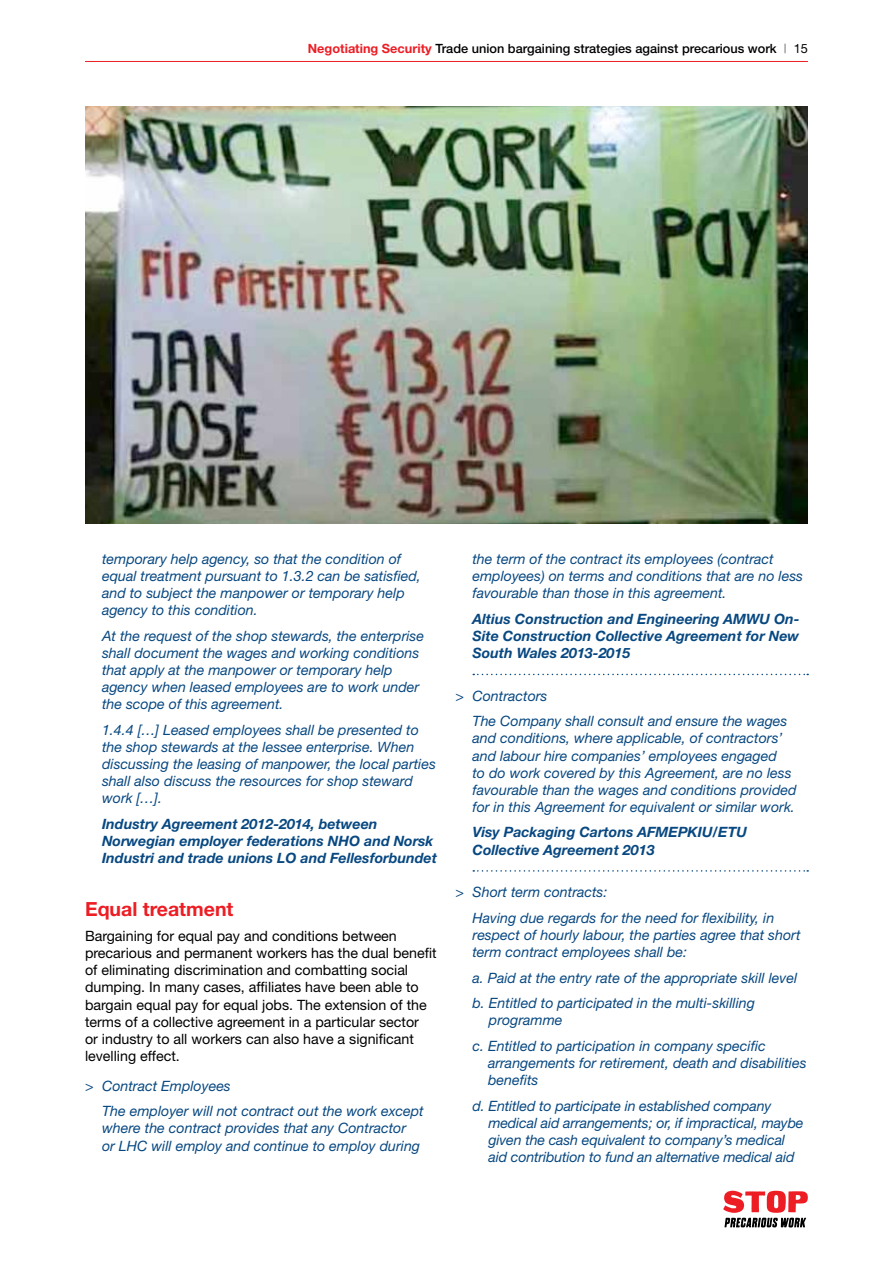
<style>
.page{position:relative;width:893px;height:1263px;background:#fff}
.page>*{position:absolute;margin:0;border:0;box-sizing:border-box;transform-origin:0 0}
.t1{font:700 19.5px "Helvetica Neue";color:#ed1d24}
.t2{font:italic 14.25px/17.1px "Helvetica Neue";color:#084881}
.t3{font:14.25px/17.1px "Helvetica Neue";color:#000}
.t4{font:italic 700 14.25px/17.1px "Helvetica Neue";color:#084881}
.t5{font:500 12.75px "Helvetica Neue";color:#000}
.s1{font-weight:700;color:#ed1d24}
.s2{font-weight:100}
.s3{font-weight:400}
</style>
<div class="page">
<hr style="left:85px;top:61px;width:723px;height:1px;background:#ed1d24">
<svg style="left:723px;top:1191px;width:85px;height:36px"></svg>
<svg style="left:473px;top:674px;width:335px;height:1px"></svg>
<svg style="left:473px;top:870px;width:335px;height:2px"></svg>
<img style="left:85px;top:106px;width:723px;height:417px">
<p class="t5" style="left:308px;top:40px;width:502px"><span class="s1">Negotiating Security</span> Trade union bargaining strategies against precarious work <span class="s2">|</span> <span class="s3">15</span></p>
<p class="t2" style="left:102px;top:550px;width:320px">temporary help agency, so that the condition of equal treatment pursuant to 1.3.2 can be satisfied, and to subject the manpower or temporary help agency to this condition.</p>
<p class="t2" style="left:102px;top:627px;width:324px">At the request of the shop stewards, the enterprise shall document the wages and working conditions that apply at the manpower or temporary help agency when leased employees are to work under the scope of this agreement.</p>
<p class="t2" style="left:102px;top:721px;width:335px">1.4.4 […] Leased employees shall be presented to the shop stewards at the lessee enterprise. When discussing the leasing of manpower, the local parties shall also discuss the resources for shop steward work […].</p>
<p class="t4" style="left:102px;top:815px;width:336px">Industry Agreement 2012-2014, between<br>Norwegian employer federations NHO and Norsk<br>Industri and trade unions LO and Fellesforbundet</p>
<h1 class="t1" style="left:85px;top:896px;width:150px">Equal treatment</h1>
<p class="t3" style="left:85px;top:927px;width:353px">Bargaining for equal pay and conditions between precarious and permanent workers has the dual benefit of eliminating discrimination and combatting social dumping. In many cases, affiliates have been able to bargain equal pay for equal jobs. The extension of the terms of a collective agreement in a particular sector<br>or industry to all workers can also have a significant levelling effect.</p>
<p class="t2" style="left:102px;top:1072px;width:323px;line-height:25.7px;text-indent:-17px">&gt; Contract Employees<br>The employer will not contract out the work except</p>
<p class="t2" style="left:102px;top:1119px;width:320px">where the contract provides that any Contractor or LHC will employ and continue to employ during</p>
<p class="t2" style="left:472px;top:550px;width:332px">the term of the contract its employees (contract employees) on terms and conditions that are no less favourable than those in this agreement.</p>
<p class="t4" style="left:472px;top:610px;width:329px;text-align:justify">Altius Construction and Engineering AMWU On-Site Construction Collective Agreement for New South Wales 2013-2015</p>
<p class="t2" style="left:472px;top:682px;width:316px;line-height:25.7px;text-indent:-17px">&gt; Contractors<br>The Company shall consult and ensure the wages</p>
<p class="t2" style="left:472px;top:729px;width:326px">and conditions, where applicable, of contractors’ and labour hire companies’ employees engaged<br>to do work covered by this Agreement, are no less favourable than the wages and conditions provided for in this Agreement for equivalent or similar work.</p>
<p class="t4" style="left:472px;top:823px;width:276px">Visy Packaging Cartons AFMEPKIU/ETU<br>Collective Agreement 2013</p>
<p class="t2" style="left:472px;top:879px;width:303px;line-height:25.7px;text-indent:-17px">&gt; Short term contracts:<br>Having due regards for the need for flexibility, in</p>
<p class="t2" style="left:472px;top:926px;width:329px">respect of hourly labour, the parties agree that short term contract employees shall be:</p>
<p class="t2" style="left:472px;top:964px;width:326px;line-height:25.7px">a. Paid at the entry rate of the appropriate skill level b. Entitled to participated in the multi-skilling</p>
<p class="t2" style="left:472px;top:1007px;width:295px;line-height:25.7px;text-indent:16px">programme<br>c. Entitled to participation in company specific</p>
<p class="t2" style="left:488px;top:1054px;width:320px">arrangements for retirement, death and disabilities benefits</p>
<p class="t2" style="left:488px;top:1097px;width:317px;text-indent:-16px">d. Entitled to participate in established company medical aid arrangements; or, if impractical, maybe given the cash equivalent to company’s medical aid contribution to fund an alternative medical aid</p>
</div>
